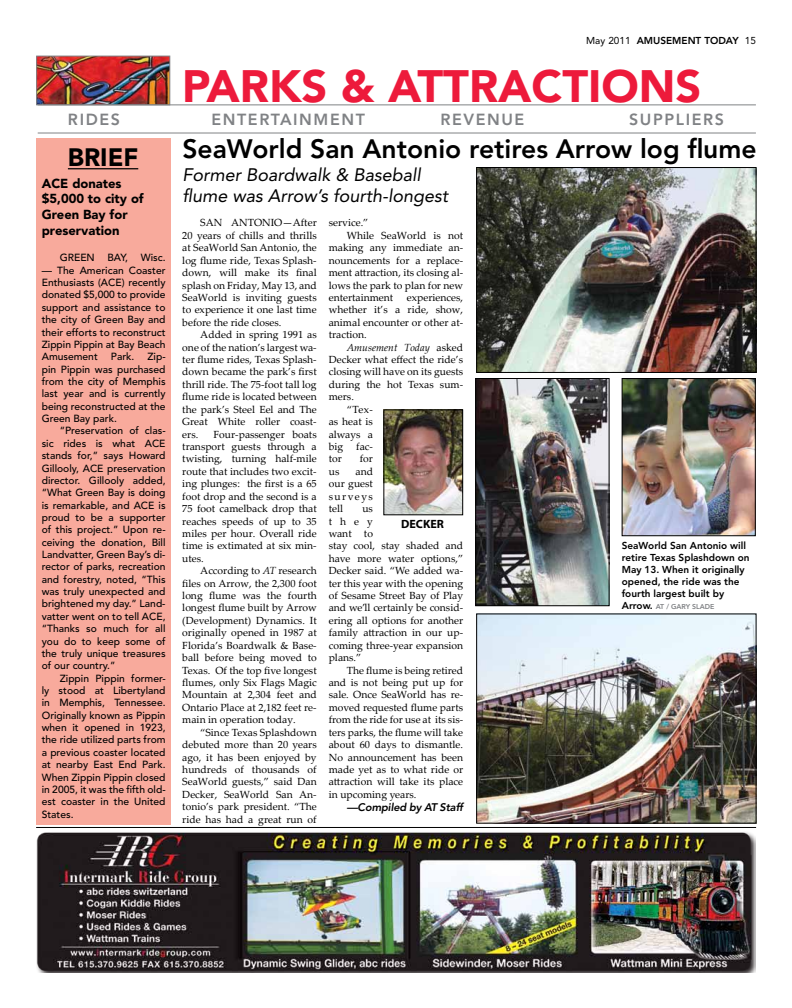
<style>
.page{position:relative;width:792px;height:1008px;background:#fff}
.page>*{position:absolute;margin:0;border:0;box-sizing:border-box;transform-origin:0 0}
.t1{font:45px "Avenir LT SLI Std Black";color:#ed1a3b}
.t2{font:26.4px "Avenir LT SLI Std Heavy";color:#000}
.t3{font:25px "Avenir LT SLI Std Black";color:#000}
.t4{font:italic 18px/21.6px "Avenir LT Std";color:#000}
.t5{font:16px "Avenir LT SLI Std Heavy";letter-spacing:.1em;color:#808285}
.t6{font:13px/15.6px "Avenir LT SLI Std Black";color:#000}
.t7{font:700 12px "Myriad Pro";color:#000}
.t8{font:italic 800 11px "Avenir LT Std";letter-spacing:-.01em;color:#000}
.t9{font:10.4px/12.4px "Palatino Linotype";color:#000;text-align:justify}
.t10{font:italic 10.4px "Palatino Linotype";color:#000}
.t11{font:10.3px/12.4px "Avenir LT SLI Std Medium";color:#000;text-align:justify}
.t12{font:10px/12px "Avenir LT SLI Std Heavy";color:#000}
.t13{font:7px "Avenir LT SLI Std Heavy";color:#808285}
.s1{font-family:"Avenir LT SLI Std Roman"}
.s2{font-style:normal}
.s3{font-style:italic}
.s4{font-size:10px;color:#000}
</style>
<div class="page">
<img style="left:38px;top:58px;width:130px;height:45px">
<div style="left:36px;top:56px;width:134px;height:49px;border:1px solid #808285"></div>
<hr style="left:38px;top:104px;width:718px;height:1px;background:#808285">
<div style="left:36px;top:138px;width:135px;height:686px;background:#f8aa9c"></div>
<hr style="left:68px;top:168px;width:70px;height:1px;background:#000">
<img style="left:36px;top:832px;width:719px;height:140px">
<hr style="left:36px;top:827px;width:720px;height:1px;background:#000">
<hr style="left:38px;top:133px;width:718px;height:1px;background:#808285">
<img style="left:385px;top:411px;width:76px;height:102px">
<div style="left:383px;top:409px;width:80px;height:106px;border:1px solid #000"></div>
<img style="left:478px;top:169px;width:277px;height:202px">
<div style="left:476px;top:167px;width:281px;height:206px;border:1px solid #000"></div>
<img style="left:478px;top:615px;width:277px;height:207px">
<div style="left:476px;top:613px;width:281px;height:211px;border:1px solid #000"></div>
<img style="left:477px;top:380px;width:131px;height:224px">
<div style="left:475px;top:378px;width:135px;height:228px;border:1px solid #000"></div>
<img style="left:624px;top:380px;width:130px;height:154px">
<div style="left:622px;top:378px;width:134px;height:158px;border:1px solid #000"></div>
<p class="t12" style="left:586px;top:34px;width:171px"><span class="s1">May 2011</span> AMUSEMENT TODAY <span class="s1">15</span></p>
<h1 class="t1" style="left:182px;top:59px;width:521px">PARKS &amp; ATTRACTIONS</h1>
<h3 class="t5" style="left:68px;top:110px;width:54px">RIDES</h3>
<h3 class="t5" style="left:211px;top:110px;width:155px">ENTERTAINMENT</h3>
<h3 class="t5" style="left:440px;top:110px;width:85px">REVENUE</h3>
<h3 class="t5" style="left:629px;top:110px;width:96px">SUPPLIERS</h3>
<h3 class="t3" style="left:68px;top:142px;width:72px">BRIEF</h3>
<h2 class="t2" style="left:182px;top:133px;width:576px">SeaWorld San Antonio retires Arrow log flume</h2>
<h3 class="t4" style="left:182px;top:164px;width:267px">Former Boardwalk &amp; Baseball flume was Arrow’s fourth-longest</h3>
<p class="t9" style="left:182px;top:216px;width:136px;text-indent:18px">SAN ANTONIO—After 20 years of chills and thrills at SeaWorld San Antonio, the log flume ride, Texas Splash&shy;down, will make its final splash on Friday, May 13, and SeaWorld is inviting guests to experience it one last time before the ride closes.</p>
<p class="t9" style="left:182px;top:328px;width:136px;text-indent:18px">Added in spring 1991 as one of the nation’s largest wa&shy;ter flume rides, Texas Splash&shy;down became the park’s first thrill ride. The 75-foot tall log flume ride is located between the park’s Steel Eel and The Great White roller coast&shy;ers.</p>
<p class="t6" style="left:42px;top:175px;width:103px">ACE donates $5,000 to city of<br>Green Bay for preservation</p>
<p class="t11" style="left:60px;top:252px;width:107px">GREEN BAY, Wisc.</p>
<p class="t11" style="left:42px;top:264px;width:125px">— The American Coaster Enthusiasts (ACE) recently donated $5,000 to provide support and assistance to the city of Green Bay and their efforts to reconstruct Zippin Pippin at Bay Beach Amusement</p>
<p class="t9" style="left:329px;top:216px;width:41px">service.”</p>
<p class="t9" style="left:347px;top:229px;width:118px">While SeaWorld is not</p>
<p class="t9" style="left:329px;top:241px;width:136px">making any immediate an-</p>
<p class="t9" style="left:329px;top:254px;width:136px">nouncements for a replace-</p>
<p class="t9" style="left:329px;top:266px;width:136px">ment attraction, its closing al-</p>
<p class="t9" style="left:329px;top:278px;width:136px">lows the park to plan for new</p>
<p class="t9" style="left:329px;top:291px;width:66px">entertainment</p>
<p class="t9" style="left:329px;top:291px;width:136px;text-indent:78px">experiences, whether it’s a ride, show, animal encounter or other at&shy;traction.</p>
<p class="t10" style="left:347px;top:340px;width:118px">Amusement Today <span class="s2">asked</span></p>
<p class="t9" style="left:329px;top:353px;width:136px">Decker what effect the ride’s</p>
<p class="t9" style="left:329px;top:365px;width:136px">closing will have on its guests</p>
<p class="t9" style="left:329px;top:378px;width:136px">during the hot Texas sum-</p>
<p class="t9" style="left:329px;top:390px;width:27px">mers.</p>
<p class="t9" style="left:347px;top:403px;width:28px">“Tex-</p>
<p class="t9" style="left:329px;top:415px;width:46px">as heat is</p>
<p class="t9" style="left:329px;top:427px;width:46px">always a</p>
<p class="t9" style="left:329px;top:440px;width:16px">big</p>
<p class="t9" style="left:356px;top:440px;width:18px">fac-</p>
<p class="t9" style="left:329px;top:452px;width:15px">tor</p>
<p class="t9" style="left:360px;top:452px;width:15px">for</p>
<p class="t9" style="left:329px;top:465px;width:12px">us</p>
<p class="t11" style="left:111px;top:351px;width:25px">Park.</p>
<p class="t11" style="left:42px;top:351px;width:125px;text-indent:106px">Zip&shy;pin Pippin was purchased from the city of Memphis last year and is currently being reconstructed at the Green Bay park.</p>
<p class="t11" style="left:42px;top:425px;width:125px;text-indent:18px">“Preservation of clas&shy;sic rides is what ACE stands for,” says Howard Gillooly, ACE preservation director. Gillooly added, “What Green Bay is doing is remarkable, and ACE is proud to be a supporter of this project.” Upon re&shy;ceiving the donation, Bill Landvatter, Green Bay’s di&shy;rector of parks, recreation and forestry, noted, “This was truly unexpected and brightened my day.” Land&shy;vatter went on to tell ACE, “Thanks so much for all you do to keep some of the truly unique treasures of our country.”</p>
<p class="t11" style="left:42px;top:672px;width:125px;text-indent:18px">Zippin Pippin former&shy;ly stood at Libertyland in Memphis, Tennessee.<br>Originally known as Pippin when it opened in 1923, the ride utilized parts from a previous coaster located at nearby East End Park.<br>When Zippin Pippin closed in 2005, it was the fifth old&shy;est coaster in the United States.</p>
<p class="t9" style="left:182px;top:427px;width:136px;text-indent:31px">Four-passenger boats transport guests through a twisting, turning half-mile route that includes two excit&shy;ing plunges: the first is a 65 foot drop and the second is a 75 foot camelback drop that reaches speeds of up to 35 miles per hour. Overall ride time is extimated at six min&shy;utes.</p>
<p class="t9" style="left:182px;top:564px;width:136px;text-indent:18px">According to <span class="s3">AT</span> research files on Arrow, the 2,300 foot long flume was the fourth longest flume built by Arrow (Development) Dynamics. It originally opened in 1987 at Florida’s Boardwalk &amp; Base&shy;ball before being moved to Texas. Of the top five longest flumes, only Six Flags Magic Mountain at 2,304 feet and Ontario Place at 2,182 feet re&shy;main in operation today.</p>
<p class="t9" style="left:182px;top:726px;width:136px;text-indent:18px">“Since Texas Splashdown debuted more than 20 years ago, it has been enjoyed by hundreds of thousands of SeaWorld guests,” said Dan Decker, SeaWorld San An&shy;tonio’s park president. “The ride has had a great run of</p>
<p class="t9" style="left:329px;top:465px;width:46px;text-indent:27px">and our guest surveys tell</p>
<p class="t9" style="left:329px;top:502px;width:136px;text-align:left;text-indent:34px">us<br>they<br>want to<br>stay cool, stay shaded and have more water options,”<br>Decker said. “We added wa&shy;ter this year with the opening of Sesame Street Bay of Play and we’ll certainly be consid&shy;ering all options for another family attraction in our up&shy;coming three-year expansion plans.”</p>
<p class="t9" style="left:329px;top:663px;width:136px;text-indent:18px">The flume is being retired and is not being put up for sale. Once SeaWorld has re&shy;moved requested flume parts from the ride for use at its sis&shy;ters parks, the flume will take about 60 days to dismantle.<br>No announcement has been made yet as to what ride or attraction will take its place in upcoming years.</p>
<p class="t8" style="left:347px;top:801px;width:118px">—Compiled by AT Staff</p>
<p class="t7" style="left:401px;top:516px;width:44px">DECKER</p>
<p class="t12" style="left:622px;top:540px;width:129px">SeaWorld San Antonio will retire Texas Splashdown on<br>May 13. When it originally opened, the ride was the fourth largest built by</p>
<p class="t13" style="left:622px;top:602px;width:94px"><span class="s4">Arrow.</span> AT / GARY SLADE</p>
</div>
